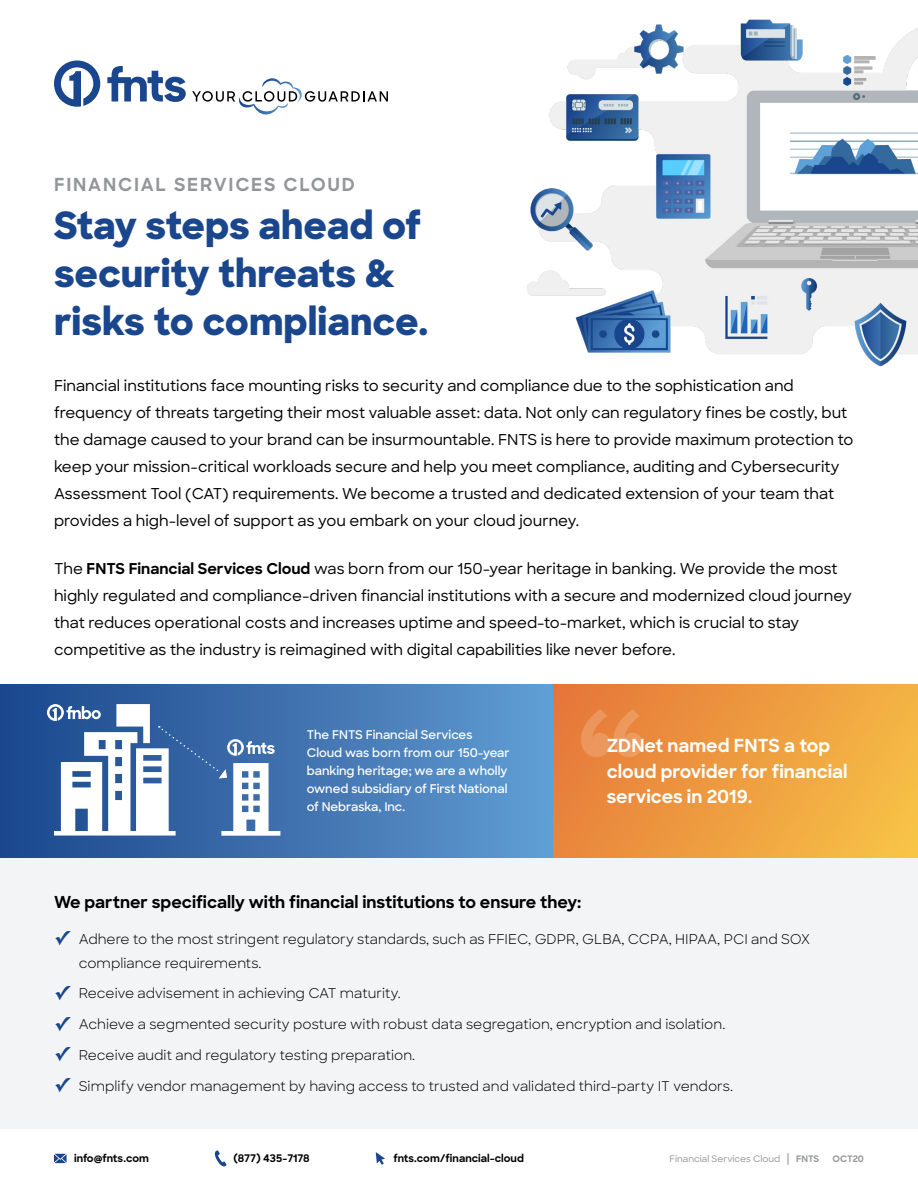
<style>
.page{position:relative;width:918px;height:1188px;background:#fff}
.page>*{position:absolute;margin:0;border:0;box-sizing:border-box;transform-origin:0 0}
.t1{font:800 37.5px/48px "Sharp Sans";color:#1a468d}
.t2{font:700 18px/25.5px "Sharp Sans";color:#fff}
.t3{font:700 18px "Sharp Sans";letter-spacing:.1em;color:#939598}
.t4{font:700 16.5px "Sharp Sans";color:#000}
.t5{font:500 15px/27px "Sharp Sans";color:#000}
.t6{font:13.5px/24px "Sharp Sans";color:#000}
.t7{font:600 12px/18px "Sharp Sans";color:#fff}
.t8{font:700 10.5px "Sharp Sans";color:#000}
.t9{font:500 9px "Sharp Sans";color:#939598}
.t10{font:700 9px "Sharp Sans";letter-spacing:-.005em;color:#939598}
.s1{font-weight:700}
.s2{font-family:"Lucida Grande";font-weight:700;font-size:19.5px;color:#1a468d}
.s3{font-size:12px}
</style>
<div class="page">
<div style="left:0;top:858px;width:918px;height:271px;background:#f3f4f5"></div>
<svg style="left:192px;top:78px;width:196px;height:37px"></svg>
<svg style="left:54px;top:60px;width:46px;height:47px"></svg>
<svg style="left:107px;top:66px;width:79px;height:36px"></svg>
<img style="left:526px;top:19px;width:392px;height:348px">
<div style="left:553px;top:685px;width:365px;height:172px;background:linear-gradient(to right,#e77d3a,#f5bc45)"></div>
<svg style="left:581px;top:709px;width:62px;height:48px;background:#ea8e4e"></svg>
<div style="left:0;top:685px;width:553px;height:172px;background:linear-gradient(to right,#1a458b,#619cd1)"></div>
<svg style="left:47px;top:704px;width:233px;height:132px"></svg>
<svg style="left:376px;top:1152px;width:9px;height:13px"></svg>
<svg style="left:54px;top:1154px;width:13px;height:9px"></svg>
<svg style="left:214px;top:1150px;width:13px;height:17px"></svg>
<p class="t3" style="left:54px;top:171px;width:303px">FINANCIAL SERVICES CLOUD</p>
<h1 class="t1" style="left:54px;top:200px;width:376px">Stay steps ahead of security threats &amp; risks to compliance.</h1>
<p class="t5" style="left:54px;top:372px;width:801px">Financial institutions face mounting risks to security and compliance due to the sophistication and frequency of threats targeting their most valuable asset: data. Not only can regulatory fines be costly, but the damage caused to your brand can be insurmountable. FNTS is here to provide maximum protection to keep your mission-critical workloads secure and help you meet compliance, auditing and Cybersecurity Assessment Tool (CAT) requirements. We become a trusted and dedicated extension of your team that provides a high-level of support as you embark on your cloud journey.</p>
<p class="t5" style="left:54px;top:554px;width:799px">The <span class="s1">FNTS Financial Services Cloud</span> was born from our 150-year heritage in banking. We provide the most highly regulated and compliance-driven financial institutions with a secure and modernized cloud journey that reduces operational costs and increases uptime and speed-to-market, which is crucial to stay competitive as the industry is reimagined with digital capabilities like never before.</p>
<p class="t7" style="left:307px;top:726px;width:204px">The FNTS Financial Services<br>Cloud was born from our 150-year banking heritage; we are a wholly owned subsidiary of First National of Nebraska, Inc.</p>
<p class="t2" style="left:607px;top:732px;width:242px">ZDNet named FNTS a top cloud provider for financial services in 2019.</p>
<p class="t4" style="left:54px;top:890px;width:529px">We partner specifically with financial institutions to ensure they:</p>
<p class="t6" style="left:79px;top:926px;width:733px;text-indent:-25px"><span class="s2">✓</span> Adhere to the most stringent regulatory standards, such as FFIEC, GDPR, GLBA, CCPA, HIPAA, PCI and SOX compliance requirements.</p>
<p class="t6" style="left:54px;top:981px;width:348px"><span class="s2">✓</span> Receive advisement in achieving CAT maturity.</p>
<p class="t6" style="left:54px;top:1012px;width:673px"><span class="s2">✓</span> Achieve a segmented security posture with robust data segregation, encryption and isolation.</p>
<p class="t6" style="left:54px;top:1042px;width:363px"><span class="s2">✓</span> Receive audit and regulatory testing preparation.</p>
<p class="t6" style="left:54px;top:1073px;width:681px"><span class="s2">✓</span> Simplify vendor management by having access to trusted and validated third-party IT vendors.</p>
<p class="t8" style="left:74px;top:1151px;width:76px">info@fnts.com</p>
<p class="t8" style="left:233px;top:1151px;width:78px">(877) 435-7178</p>
<p class="t8" style="left:393px;top:1151px;width:132px">fnts.com/financial-cloud</p>
<p class="t9" style="left:670px;top:1152px;width:151px">Financial Services Cloud <span class="s3">|</span> <span class="s1">FNTS</span></p>
<p class="t10" style="left:833px;top:1152px;width:33px">OCT20</p>
</div>
